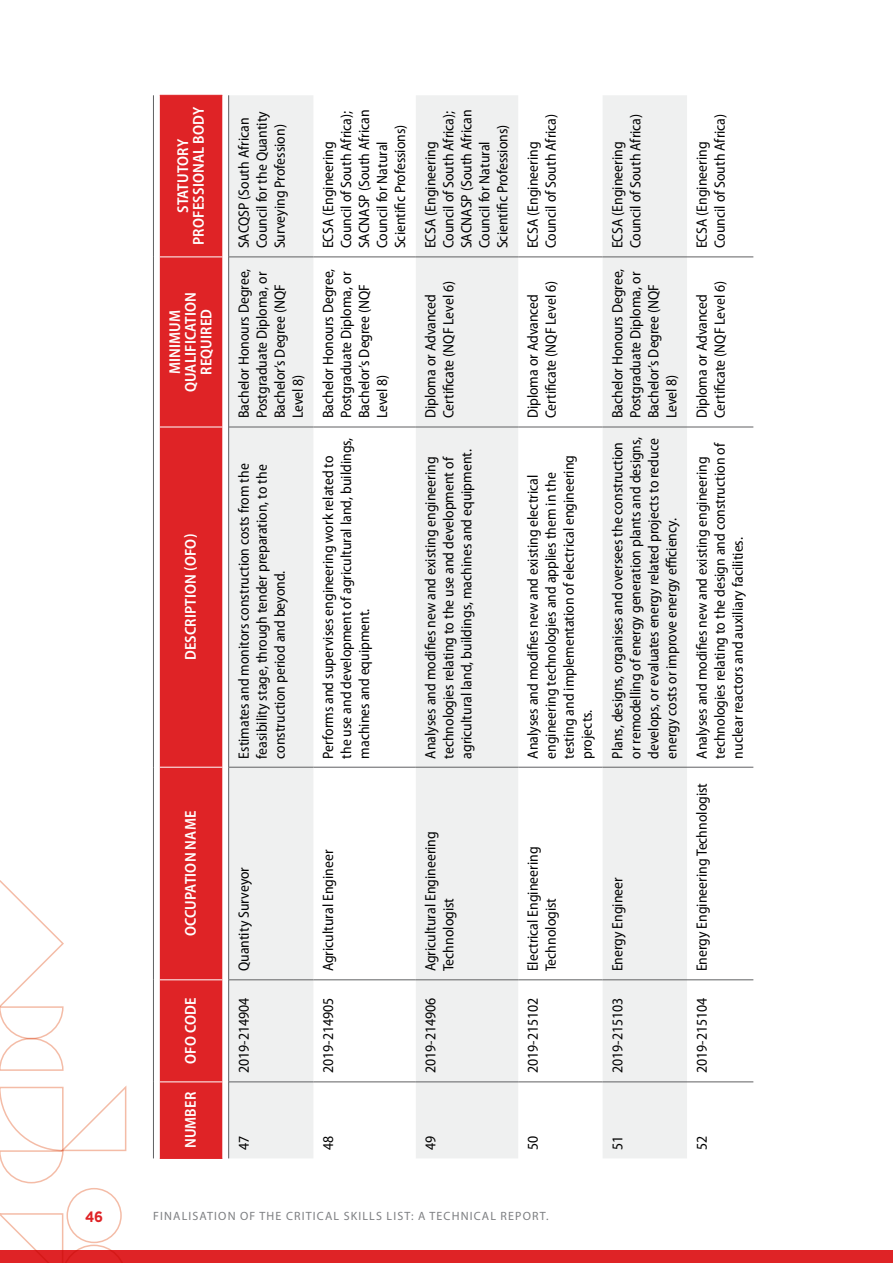
<style>
.page{position:relative;width:893px;height:1263px;background:#fff}
.page>*{position:absolute;margin:0;border:0;box-sizing:border-box;transform-origin:0 0}
.TABLE_HEAD{font:600 semi-condensed 15.75px/15.8px "Myriad Pro";letter-spacing:.01em;color:#fff;text-align:center}
.TABLE_TEXT{font:semi-condensed 15px/18px "Myriad Pro";color:#000}
.t1{font:15px "Gotham HTF Bold 2";color:#df2326;scale:.9 1}
.t2{font:12px "Myriad Pro";letter-spacing:.095em;color:#7d7f82}
</style>
<div class="page">
<div style="left:0;top:1250px;width:892px;height:13px;background:#df2326"></div>
<svg style="left:0;top:1085px;width:127px;height:99px"></svg>
<svg style="left:0;top:880px;width:64px;height:191px"></svg>
<svg style="left:0;top:1213px;width:123px;height:50px"></svg>
<div style="left:66px;top:1188px;width:56px;height:55px;border:2px solid #f4bca7;border-radius:50%"></div>
<div style="left:160px;top:96px;width:62px;height:1062px;background:#df2326"></div>
<svg style="left:229px;top:95px;width:458px;height:1063px;fill:#eff0f0"></svg>
<hr style="left:229px;top:1081px;width:84px;height:1px;background:#5f6062">
<hr style="left:229px;top:979px;width:84px;height:1px;background:#5f6062">
<hr style="left:229px;top:767px;width:84px;height:1px;background:#5f6062">
<hr style="left:229px;top:427px;width:84px;height:1px;background:#5f6062">
<hr style="left:229px;top:256px;width:84px;height:1px;background:#5f6062">
<hr style="left:313px;top:1081px;width:103px;height:1px;background:#5f6062">
<hr style="left:313px;top:979px;width:103px;height:1px;background:#5f6062">
<hr style="left:313px;top:767px;width:103px;height:1px;background:#5f6062">
<hr style="left:313px;top:427px;width:103px;height:1px;background:#5f6062">
<hr style="left:313px;top:256px;width:103px;height:1px;background:#5f6062">
<hr style="left:416px;top:1081px;width:102px;height:1px;background:#5f6062">
<hr style="left:416px;top:979px;width:102px;height:1px;background:#5f6062">
<hr style="left:416px;top:767px;width:102px;height:1px;background:#5f6062">
<hr style="left:416px;top:427px;width:102px;height:1px;background:#5f6062">
<hr style="left:416px;top:256px;width:102px;height:1px;background:#5f6062">
<hr style="left:518px;top:1081px;width:85px;height:1px;background:#5f6062">
<hr style="left:518px;top:979px;width:85px;height:1px;background:#5f6062">
<hr style="left:518px;top:767px;width:85px;height:1px;background:#5f6062">
<hr style="left:518px;top:427px;width:85px;height:1px;background:#5f6062">
<hr style="left:518px;top:256px;width:85px;height:1px;background:#5f6062">
<hr style="left:603px;top:1081px;width:84px;height:1px;background:#5f6062">
<hr style="left:603px;top:979px;width:84px;height:1px;background:#5f6062">
<hr style="left:603px;top:767px;width:84px;height:1px;background:#5f6062">
<hr style="left:603px;top:427px;width:84px;height:1px;background:#5f6062">
<hr style="left:603px;top:256px;width:84px;height:1px;background:#5f6062">
<hr style="left:687px;top:1081px;width:66px;height:1px;background:#5f6062">
<hr style="left:687px;top:979px;width:66px;height:1px;background:#5f6062">
<hr style="left:687px;top:767px;width:66px;height:1px;background:#5f6062">
<hr style="left:687px;top:427px;width:66px;height:1px;background:#5f6062">
<hr style="left:687px;top:256px;width:66px;height:1px;background:#5f6062">
<hr style="left:160px;top:1158px;width:62px;height:1px;background:#df2326">
<hr style="left:160px;top:95px;width:62px;height:1px;background:#df2326">
<hr style="left:153px;top:1082px;width:1px;height:76px;background:#5f6062">
<hr style="left:153px;top:980px;width:1px;height:102px;background:#5f6062">
<hr style="left:153px;top:767px;width:1px;height:213px;background:#5f6062">
<hr style="left:153px;top:427px;width:1px;height:340px;background:#5f6062">
<hr style="left:153px;top:257px;width:1px;height:170px;background:#5f6062">
<hr style="left:153px;top:95px;width:1px;height:162px;background:#5f6062">
<hr style="left:228px;top:1082px;width:1px;height:76px;background:#5f6062">
<hr style="left:228px;top:980px;width:1px;height:102px;background:#5f6062">
<hr style="left:228px;top:767px;width:1px;height:213px;background:#5f6062">
<hr style="left:228px;top:427px;width:1px;height:340px;background:#5f6062">
<hr style="left:228px;top:257px;width:1px;height:170px;background:#5f6062">
<hr style="left:228px;top:95px;width:1px;height:162px;background:#5f6062">
<hr style="left:160px;top:1081px;width:62px;height:1px;background:#fff">
<hr style="left:160px;top:979px;width:62px;height:1px;background:#fff">
<hr style="left:160px;top:767px;width:62px;height:1px;background:#fff">
<hr style="left:160px;top:427px;width:62px;height:1px;background:#fff">
<hr style="left:160px;top:256px;width:62px;height:1px;background:#fff">
<p class="TABLE_HEAD" style="left:175px;top:245px;width:139px;rotate:-90deg">STATUTORY<br>PROFESSIONAL BODY</p>
<p class="TABLE_HEAD" style="left:167px;top:392px;width:102px;rotate:-90deg">MINIMUM<br>QUALIFICATION<br>REQUIRED</p>
<p class="TABLE_HEAD" style="left:182px;top:660px;width:128px;rotate:-90deg">DESCRIPTION (OFO)</p>
<p class="TABLE_HEAD" style="left:182px;top:936px;width:127px;rotate:-90deg">OCCUPATION NAME</p>
<p class="TABLE_HEAD" style="left:182px;top:1064px;width:68px;rotate:-90deg">OFO CODE</p>
<p class="TABLE_HEAD" style="left:182px;top:1148px;width:58px;rotate:-90deg">NUMBER</p>
<p class="TABLE_TEXT" style="left:235px;top:248px;width:139px;rotate:-90deg">SACQSP (South African<br>Council for the Quantity<br>Surveying Profession)</p>
<p class="TABLE_TEXT" style="left:235px;top:418px;width:151px;rotate:-90deg">Bachelor Honours Degree,<br>Postgraduate Diploma, or<br>Bachelor’s Degree (NQF<br>Level 8)</p>
<p class="TABLE_TEXT" style="left:235px;top:759px;width:297px;text-align:justify;rotate:-90deg">Estimates and monitors construction costs from the feasibility stage, through tender preparation, to the construction period and beyond.</p>
<p class="TABLE_TEXT" style="left:319px;top:248px;width:139px;rotate:-90deg">ECSA (Engineering<br>Council of South Africa);</p>
<p class="TABLE_TEXT" style="left:355px;top:248px;width:141px;rotate:-90deg">SACNASP (South African<br>Council for Natural<br>Scientific Professions)</p>
<p class="TABLE_TEXT" style="left:319px;top:418px;width:151px;rotate:-90deg">Bachelor Honours Degree,<br>Postgraduate Diploma, or<br>Bachelor’s Degree (NQF<br>Level 8)</p>
<p class="TABLE_TEXT" style="left:319px;top:759px;width:323px;rotate:-90deg">Performs and supervises engineering work related to the use and development of agricultural land, buildings, machines and equipment.</p>
<p class="TABLE_TEXT" style="left:421px;top:248px;width:139px;rotate:-90deg">ECSA (Engineering<br>Council of South Africa);</p>
<p class="TABLE_TEXT" style="left:457px;top:248px;width:141px;rotate:-90deg">SACNASP (South African<br>Council for Natural<br>Scientific Professions)</p>
<p class="TABLE_TEXT" style="left:421px;top:418px;width:139px;rotate:-90deg">Diploma or Advanced<br>Certificate (NQF Level 6)</p>
<p class="TABLE_TEXT" style="left:421px;top:759px;width:311px;rotate:-90deg">Analyses and modifies new and existing engineering technologies relating to the use and development of agricultural land, buildings, machines and equipment.</p>
<p class="TABLE_TEXT" style="left:235px;top:971px;width:106px;rotate:-90deg">Quantity Surveyor</p>
<p class="TABLE_TEXT" style="left:235px;top:1073px;width:77px;rotate:-90deg">2019-214904</p>
<p class="TABLE_TEXT" style="left:319px;top:971px;width:123px;rotate:-90deg">Agricultural Engineer</p>
<p class="TABLE_TEXT" style="left:319px;top:1073px;width:77px;rotate:-90deg">2019-214905</p>
<p class="TABLE_TEXT" style="left:421px;top:971px;width:142px;rotate:-90deg">Agricultural Engineering<br>Technologist</p>
<p class="TABLE_TEXT" style="left:421px;top:1073px;width:77px;rotate:-90deg">2019-214906</p>
<p class="TABLE_TEXT" style="left:524px;top:248px;width:136px;rotate:-90deg">ECSA (Engineering<br>Council of South Africa)</p>
<p class="TABLE_TEXT" style="left:524px;top:418px;width:139px;rotate:-90deg">Diploma or Advanced<br>Certificate (NQF Level 6)</p>
<p class="TABLE_TEXT" style="left:524px;top:759px;width:305px;rotate:-90deg">Analyses and modifies new and existing electrical engineering technologies and applies them in the testing and implementation of electrical engineering projects.</p>
<p class="TABLE_TEXT" style="left:524px;top:971px;width:126px;rotate:-90deg">Electrical Engineering<br>Technologist</p>
<p class="TABLE_TEXT" style="left:524px;top:1073px;width:77px;rotate:-90deg">2019-215102</p>
<p class="TABLE_TEXT" style="left:608px;top:248px;width:136px;rotate:-90deg">ECSA (Engineering<br>Council of South Africa)</p>
<p class="TABLE_TEXT" style="left:608px;top:418px;width:151px;rotate:-90deg">Bachelor Honours Degree,<br>Postgraduate Diploma, or<br>Bachelor’s Degree (NQF<br>Level 8)</p>
<p class="TABLE_TEXT" style="left:608px;top:759px;width:324px;rotate:-90deg">Plans, designs, organises and oversees the construction or remodelling of energy generation plants and designs, develops, or evaluates energy related projects to reduce energy costs or improve energy efficiency.</p>
<p class="TABLE_TEXT" style="left:608px;top:971px;width:96px;rotate:-90deg">Energy Engineer</p>
<p class="TABLE_TEXT" style="left:608px;top:1073px;width:77px;rotate:-90deg">2019-215103</p>
<p class="TABLE_TEXT" style="left:692px;top:248px;width:136px;rotate:-90deg">ECSA (Engineering<br>Council of South Africa)</p>
<p class="TABLE_TEXT" style="left:692px;top:418px;width:139px;rotate:-90deg">Diploma or Advanced<br>Certificate (NQF Level 6)</p>
<p class="TABLE_TEXT" style="left:692px;top:759px;width:317px;rotate:-90deg">Analyses and modifies new and existing engineering technologies relating to the design and construction of nuclear reactors and auxiliary facilities.</p>
<p class="TABLE_TEXT" style="left:692px;top:971px;width:190px;rotate:-90deg">Energy Engineering Technologist</p>
<p class="TABLE_TEXT" style="left:692px;top:1073px;width:77px;rotate:-90deg">2019-215104</p>
<p class="TABLE_TEXT" style="left:235px;top:1150px;width:16px;rotate:-90deg">47</p>
<p class="TABLE_TEXT" style="left:319px;top:1150px;width:16px;rotate:-90deg">48</p>
<p class="TABLE_TEXT" style="left:421px;top:1150px;width:16px;rotate:-90deg">49</p>
<p class="TABLE_TEXT" style="left:524px;top:1150px;width:16px;rotate:-90deg">50</p>
<p class="TABLE_TEXT" style="left:608px;top:1150px;width:16px;rotate:-90deg">51</p>
<p class="TABLE_TEXT" style="left:692px;top:1150px;width:16px;rotate:-90deg">52</p>
<p class="t1" style="left:85px;top:1207px;width:22px">46</p>
<p class="t2" style="left:153px;top:1209px;width:397px">FINALISATION OF THE CRITICAL SKILLS LIST: A TECHNICAL REPORT.</p>
</div>
